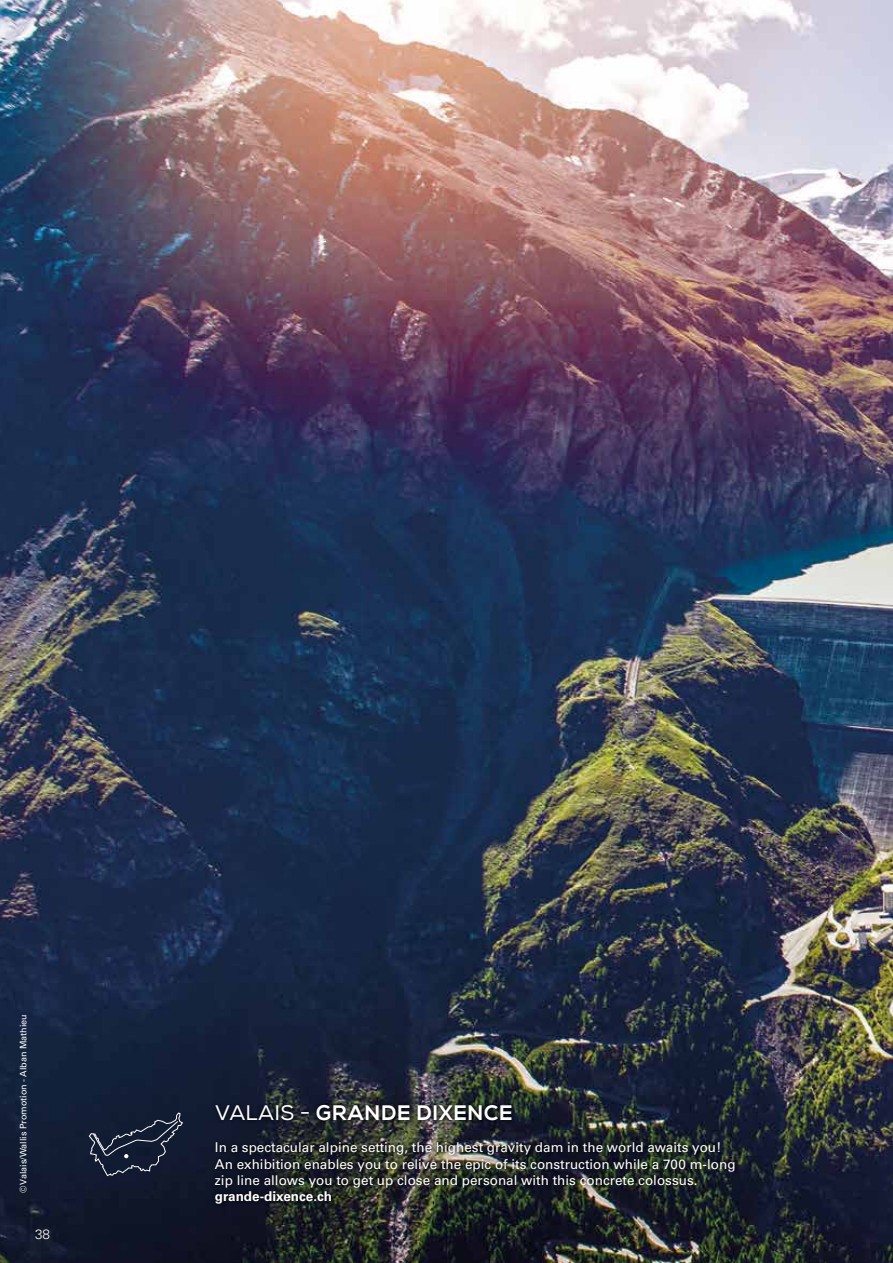
<style>
.page{position:relative;width:893px;height:1263px;background:#fff}
.page>*{position:absolute;margin:0;border:0;box-sizing:border-box;transform-origin:0 0}
.t1{font:800 21px "Nexa";letter-spacing:.015em;color:#fff}
.t2{font:13.5px/16.2px "Univers LT Std";color:#fff}
.t3{font:700 13.5px "Univers LT Std";color:#fff}
.t4{font:300 13.5px "Univers LT Std";color:#fff}
.t5{font:9px "Univers LT Std";color:#fff}
.s1{font-weight:400}
</style>
<div class="page">
<img style="left:0;top:0;width:893px;height:1263px">
<img style="left:211px;top:1100px;width:528px;height:108px">
<svg style="left:76px;top:1101px;width:122px;height:85px;background:#1c253a"></svg>
<p class="t5" style="left:18px;top:1193px;width:181px;rotate:-90deg">© Valais/Wallis Promotion - Alban Mathieu</p>
<p class="t4" style="left:35px;top:1225px;width:17px">38</p>
<h1 class="t1" style="left:215px;top:1100px;width:299px"><span class="s1">VALAIS -</span> GRANDE DIXENCE</h1>
<p class="t2" style="left:215px;top:1139px;width:522px">In a spectacular alpine setting, the highest gravity dam in the world awaits you!<br>An exhibition enables you to relive the epic of its construction while a 700 m-long zip line allows you to get up close and personal with this concrete colossus.</p>
<p class="t3" style="left:215px;top:1188px;width:118px">grande-dixence.ch</p>
</div>
